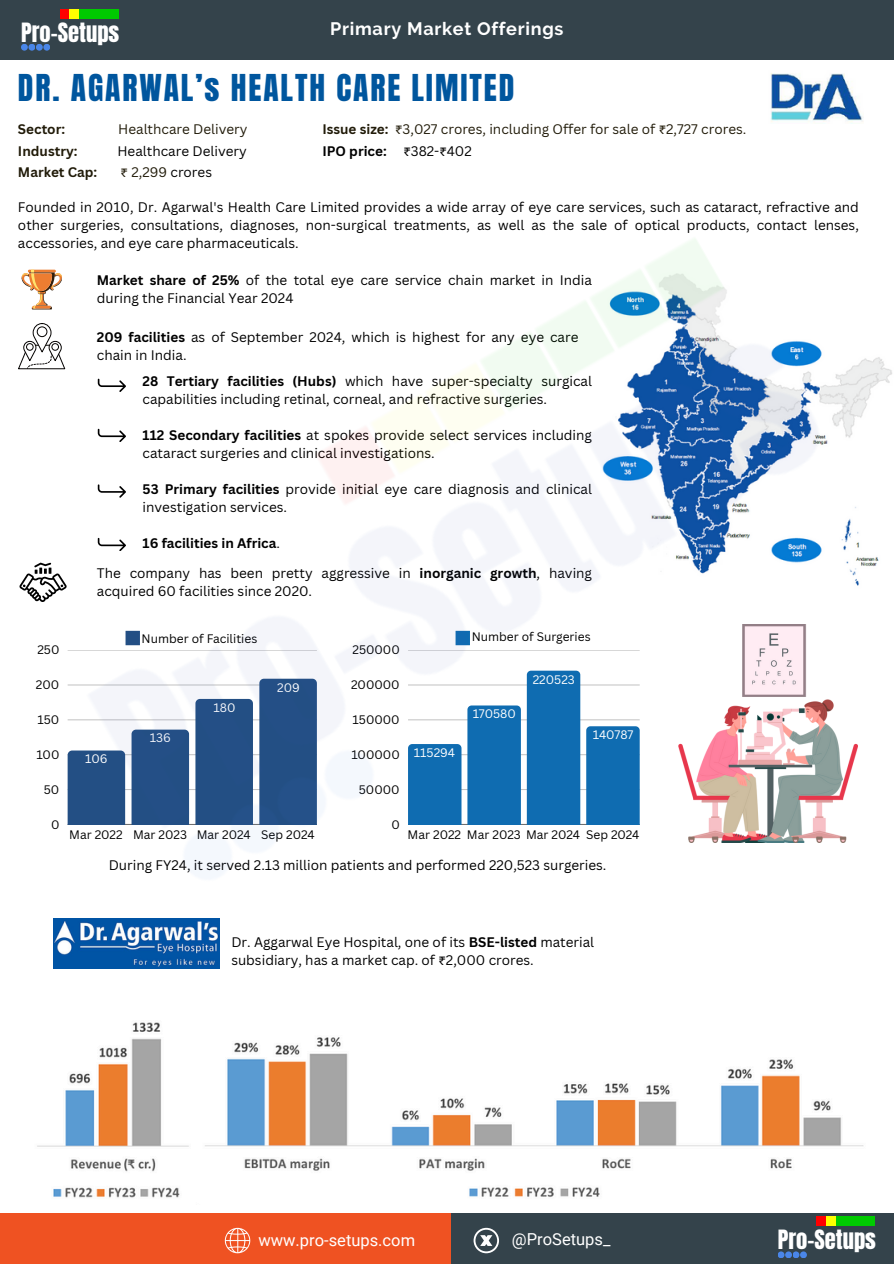
<style>
.page{position:relative;width:894px;height:1264px;background:#fff}
.page>*{position:absolute;margin:0;border:0;box-sizing:border-box;transform-origin:0 0}
.t1{font:31.5px "Anton";letter-spacing:.06em;color:#00569e}
.t2{font:22.65px "Anton";color:#fff}
.t3{font:700 18px "Raleway";letter-spacing:.04em;color:#fff}
.t4{font:16.5px "Roboto";color:#fff}
.t5{font:13.5px/18px "Canva Sans";color:#000}
.t6{font:13.5px "Canva Sans";color:#211b09}
.t7{font:700 13.5px "Canva Sans";color:#000}
.t8{font:700 13.5px "Canva Sans";color:#211b09}
.t9{font:12px "Canva Sans";color:#000}
.t10{font:12px "Canva Sans";color:#fff}
.s1{font-family:"Noto Sans Gurmukhi";color:#211b09}
.s2{color:#211b09}
.s3{font-weight:700}
.s4{font-family:"Noto Sans Gurmukhi"}
.s5{font-family:"Noto Sans Gurmukhi";font-weight:400}
.s6{font-weight:400}
</style>
<div class="page">
<div style="left:0;top:0;width:893px;height:60px;background:#34434b"></div>
<div style="left:21px;top:44px;width:7px;height:7px;background:#4a86e8;border-radius:50%"></div>
<div style="left:28px;top:44px;width:7px;height:7px;background:#4a86e8;border-radius:50%"></div>
<div style="left:36px;top:44px;width:7px;height:7px;background:#4a86e8;border-radius:50%"></div>
<div style="left:60px;top:9px;width:9px;height:9px;background:#f00"></div>
<div style="left:70px;top:9px;width:9px;height:9px;background:#ff0"></div>
<div style="left:80px;top:9px;width:9px;height:9px;background:#00ca00"></div>
<div style="left:43px;top:44px;width:7px;height:7px;background:#4a86e8;border-radius:50%"></div>
<div style="left:89px;top:9px;width:9px;height:9px;background:#00ca00"></div>
<div style="left:99px;top:9px;width:9px;height:9px;background:#00ca00"></div>
<div style="left:109px;top:9px;width:9px;height:9px;background:#00ca00"></div>
<div style="left:0;top:1213px;width:462px;height:50px;background:#ef5222"></div>
<div style="left:450px;top:1213px;width:443px;height:50px;background:#34434b"></div>
<div style="left:777px;top:1251px;width:7px;height:7px;background:#4a86e8;border-radius:50%"></div>
<svg style="left:784px;top:1251px;width:7px;height:7px"></svg>
<div style="left:792px;top:1251px;width:7px;height:7px;background:#4a86e8;border-radius:50%"></div>
<div style="left:816px;top:1216px;width:9px;height:9px;background:#f00"></div>
<div style="left:826px;top:1216px;width:9px;height:9px;background:#ff0"></div>
<div style="left:836px;top:1216px;width:9px;height:9px;background:#00ca00"></div>
<svg style="left:799px;top:1251px;width:7px;height:7px"></svg>
<div style="left:845px;top:1216px;width:10px;height:9px;background:#00ca00"></div>
<div style="left:855px;top:1216px;width:9px;height:9px;background:#00ca00"></div>
<div style="left:865px;top:1216px;width:9px;height:9px;background:#00ca00"></div>
<svg style="left:473px;top:1227px;width:26px;height:26px"></svg>
<svg style="left:225px;top:1227px;width:25px;height:26px"></svg>
<img style="left:770px;top:73px;width:92px;height:51px">
<img style="left:37px;top:1022px;width:827px;height:176px">
<img style="left:18px;top:239px;width:874px;height:730px">
<h2 class="t2" style="left:21px;top:16px;width:100px">Pro-Setups</h2>
<h3 class="t3" style="left:330px;top:18px;width:235px">Primary Market Offerings</h3>
<p class="t1" style="left:18px;top:65px;width:498px">DR. AGARWAL’s HEALTH CARE LIMITED</p>
<p class="t8" style="left:18px;top:120px;width:49px">Sector:</p>
<p class="t6" style="left:118px;top:120px;width:131px">Healthcare Delivery</p>
<p class="t8" style="left:18px;top:141px;width:61px">Industry:</p>
<p class="t5" style="left:117px;top:141px;width:131px">Healthcare Delivery</p>
<p class="t8" style="left:18px;top:163px;width:81px">Market Cap:</p>
<p class="t5" style="left:121px;top:163px;width:93px"><span class="s1">₹</span> <span class="s2">2,299</span> crores</p>
<p class="t6" style="left:322px;top:120px;width:425px"><span class="s3">Issue size:</span> <span class="s4">₹</span>3,027 crores, including Offer for sale of <span class="s4">₹</span>2,727 crores.</p>
<p class="t7" style="left:322px;top:141px;width:151px">IPO price: <span class="s5">₹</span><span class="s6">382-</span><span class="s5">₹</span><span class="s6">402</span></p>
<p class="t5" style="left:18px;top:198px;width:842px;text-align:justify">Founded in 2010, Dr. Agarwal's Health Care Limited provides a wide array of eye care services, such as cataract, refractive and other surgeries, consultations, diagnoses, non-surgical treatments, as well as the sale of optical products, contact lenses, accessories, and eye care pharmaceuticals.</p>
<p class="t5" style="left:97px;top:271px;width:496px"><span class="s3">Market share of 25%</span> of the total eye care service chain market in India during the Financial Year 2024</p>
<p class="t5" style="left:97px;top:328px;width:483px"><span class="s3">209 facilities</span> as of September 2024, which is highest for any eye care chain in India.</p>
<p class="t5" style="left:143px;top:372px;width:451px"><span class="s3">28 Tertiary facilities (Hubs)</span> which have super-specialty surgical capabilities including retinal, corneal, and refractive surgeries.</p>
<p class="t5" style="left:143px;top:426px;width:451px"><span class="s3">112 Secondary facilities</span> at spokes provide select services including cataract surgeries and clinical investigations.</p>
<p class="t5" style="left:143px;top:480px;width:451px"><span class="s3">53 Primary facilities</span> provide initial eye care diagnosis and clinical investigation services.</p>
<p class="t7" style="left:143px;top:534px;width:139px">16 facilities in Africa<span class="s6">.</span></p>
<p class="t5" style="left:97px;top:563px;width:496px">The company has been pretty aggressive in <span class="s3">inorganic growth</span>, having acquired 60 facilities since 2020.</p>
<p class="t9" style="left:37px;top:641px;width:24px">250</p>
<p class="t9" style="left:142px;top:629px;width:117px">Number of Facilities</p>
<p class="t9" style="left:352px;top:641px;width:49px">250000</p>
<p class="t9" style="left:471px;top:628px;width:120px">Number of Surgeries</p>
<p class="t9" style="left:36px;top:676px;width:25px">200</p>
<p class="t10" style="left:277px;top:678px;width:24px">209</p>
<p class="t9" style="left:351px;top:676px;width:50px">200000</p>
<p class="t10" style="left:532px;top:670px;width:44px">220523</p>
<p class="t9" style="left:37px;top:711px;width:23px">150</p>
<p class="t10" style="left:213px;top:699px;width:24px">180</p>
<p class="t9" style="left:352px;top:711px;width:49px">150000</p>
<p class="t10" style="left:472px;top:705px;width:45px">170580</p>
<p class="t10" style="left:150px;top:729px;width:23px">136</p>
<p class="t10" style="left:592px;top:726px;width:42px">140787</p>
<p class="t9" style="left:36px;top:746px;width:25px">100</p>
<p class="t10" style="left:85px;top:750px;width:24px">106</p>
<p class="t9" style="left:351px;top:746px;width:50px">100000</p>
<p class="t10" style="left:413px;top:744px;width:43px">115294</p>
<p class="t9" style="left:44px;top:781px;width:17px">50</p>
<p class="t9" style="left:359px;top:781px;width:42px">50000</p>
<p class="t9" style="left:51px;top:815px;width:10px">0</p>
<p class="t9" style="left:69px;top:826px;width:247px">Mar 2022 Mar 2023 Mar 2024 Sep 2024</p>
<p class="t9" style="left:391px;top:815px;width:10px">0</p>
<p class="t9" style="left:407px;top:826px;width:233px">Mar 2022 Mar 2023 Mar 2024 Sep 2024</p>
<p class="t5" style="left:109px;top:856px;width:499px">During FY24, it served 2.13 million patients and performed 220,523 surgeries.</p>
<p class="t5" style="left:231px;top:933px;width:364px">Dr. Aggarwal Eye Hospital, one of its <span class="s3">BSE-listed</span> material subsidiary, has a market cap. of <span class="s4">₹</span>2,000 crores.</p>
<p class="t4" style="left:258px;top:1230px;width:158px">www.pro-setups.com</p>
<p class="t4" style="left:512px;top:1229px;width:100px">@ProSetups_</p>
<h1 class="t2" style="left:777px;top:1223px;width:100px">Pro-Setups</h1>
</div>
